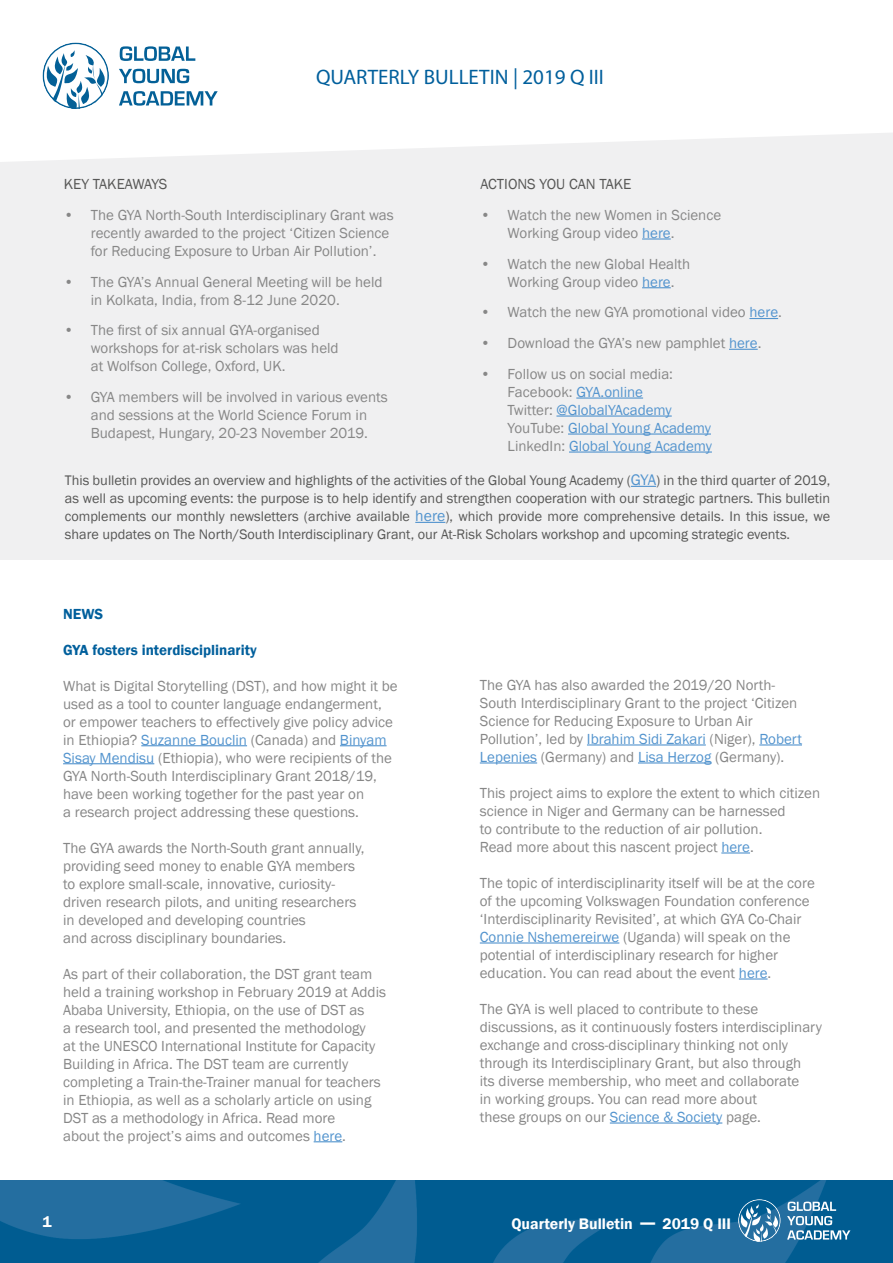
<style>
.page{position:relative;width:893px;height:1263px;background:#fff}
.page>*{position:absolute;margin:0;border:0;box-sizing:border-box;transform-origin:0 0}
.t1{font:21px "Myriad Pro";color:#005f9c}
.t2{font:600 15.75px "Franklin Gothic";color:#fff}
.t3{font:15px/18px "Franklin Gothic";color:#878787}
.t4{font:15px/18px "Franklin Gothic";color:#5394ce}
.t5{font:600 15px "Franklin Gothic";color:#005f9c}
.t6{font:15px "Franklin Gothic";color:#575756}
.t7{font:14.25px/18px "Franklin Gothic";color:#575756;text-align:justify}
.s1{color:#5394ce}
.s2{color:#878787}
.s3{font-size:15.75px;color:#5394ce}
.s4{font-size:21px}
</style>
<div class="page">
<div style="left:0;top:55px;width:893px;height:505px;background:#f0f0f1"></div>
<svg style="left:0;top:42px;width:893px;height:120px;fill:#fff"></svg>
<svg style="left:631px;top:486px;width:25px;height:1px"></svg>
<hr style="left:415px;top:522px;width:30px;height:1px;background:#5394ce">
<img style="left:0;top:1180px;width:893px;height:83px">
<svg style="left:738px;top:1199px;width:43px;height:43px"></svg>
<svg style="left:787px;top:1201px;width:63px;height:38px"></svg>
<svg style="left:43px;top:43px;width:66px;height:66px"></svg>
<svg style="left:120px;top:46px;width:75px;height:15px"></svg>
<svg style="left:119px;top:69px;width:70px;height:14px"></svg>
<svg style="left:119px;top:91px;width:99px;height:15px"></svg>
<hr style="left:141px;top:745px;width:106px;height:1px;background:#5394ce">
<hr style="left:340px;top:745px;width:47px;height:1px;background:#5394ce">
<hr style="left:63px;top:763px;width:91px;height:1px;background:#5394ce">
<svg style="left:314px;top:1141px;width:28px;height:1px"></svg>
<hr style="left:587px;top:744px;width:119px;height:1px;background:#5394ce">
<hr style="left:759px;top:744px;width:43px;height:1px;background:#5394ce">
<hr style="left:480px;top:762px;width:57px;height:1px;background:#5394ce">
<hr style="left:638px;top:762px;width:73px;height:1px;background:#5394ce">
<svg style="left:721px;top:852px;width:29px;height:1px"></svg>
<hr style="left:480px;top:942px;width:139px;height:1px;background:#5394ce">
<svg style="left:739px;top:978px;width:29px;height:1px"></svg>
<hr style="left:610px;top:1122px;width:112px;height:1px;background:#5394ce">
<hr style="left:642px;top:238px;width:29px;height:2px;background:#5394ce">
<svg style="left:642px;top:287px;width:29px;height:1px"></svg>
<svg style="left:749px;top:318px;width:29px;height:1px"></svg>
<svg style="left:729px;top:349px;width:29px;height:1px"></svg>
<hr style="left:576px;top:397px;width:67px;height:2px;background:#5394ce">
<hr style="left:556px;top:415px;width:116px;height:2px;background:#5394ce">
<hr style="left:568px;top:433px;width:143px;height:2px;background:#5394ce">
<hr style="left:569px;top:451px;width:143px;height:2px;background:#5394ce">
<h1 class="t1" style="left:316px;top:64px;width:289px">QUARTERLY BULLETIN | 2019 Q III</h1>
<p class="t6" style="left:64px;top:175px;width:105px">KEY TAKEAWAYS</p>
<p class="t3" style="left:91px;top:206px;width:304px;text-indent:-27px">• The GYA North-South Interdisciplinary Grant was recently awarded to the project ‘Citizen Science for Reducing Exposure to Urban Air Pollution’.</p>
<p class="t3" style="left:91px;top:273px;width:293px;text-indent:-27px">• The GYA’s Annual General Meeting will be held in Kolkata, India, from 8-12 June 2020.</p>
<p class="t3" style="left:91px;top:322px;width:249px;text-indent:-27px">• The first of six annual GYA-organised workshops for at-risk scholars was held at Wolfson College, Oxford, UK.</p>
<p class="t3" style="left:64px;top:388px;width:325px;text-align:center">• GYA members will be involved in various events and sessions at the World Science Forum in<br>Budapest, Hungary, 20-23 November 2019.</p>
<p class="t6" style="left:481px;top:175px;width:152px">ACTIONS YOU CAN TAKE</p>
<p class="t3" style="left:508px;top:206px;width:215px;text-indent:-27px">• Watch the new Women in Science<br>Working Group video <span class="s1">here</span>.</p>
<p class="t3" style="left:508px;top:255px;width:184px;text-indent:-27px">• Watch the new Global Health<br>Working Group video <span class="s1">here</span>.</p>
<p class="t3" style="left:481px;top:304px;width:303px">• Watch the new GYA promotional video <span class="s1">here</span>.</p>
<p class="t3" style="left:481px;top:334px;width:282px">• Download the GYA’s new pamphlet <span class="s1">here</span>.</p>
<p class="t4" style="left:508px;top:365px;width:206px;text-indent:-27px"><span class="s2">• Follow us on social media:<br>Facebook:</span> GYA.online<br><span class="s2">Twitter:</span> @GlobalYAcademy<br><span class="s2">YouTube:</span> Global Young Academy<br><span class="s2">LinkedIn:</span> Global Young Academy</p>
<p class="t7" style="left:65px;top:472px;width:767px">This bulletin provides an overview and highlights of the activities of the Global Young Academy (<span class="s3">GYA</span>) in the third quarter of 2019, as well as upcoming events: the purpose is to help identify and strengthen cooperation with our strategic partners. This bulletin complements our monthly newsletters (archive available <span class="s3">here</span>), which provide more comprehensive details. In this issue, we share updates on The North/South Interdisciplinary Grant, our At-Risk Scholars workshop and upcoming strategic events.</p>
<p class="t5" style="left:63px;top:604px;width:41px">NEWS</p>
<p class="t5" style="left:63px;top:640px;width:195px">GYA fosters interdisciplinarity</p>
<p class="t3" style="left:63px;top:677px;width:336px">What is Digital Storytelling (DST), and how might it be used as a tool to counter language endangerment, or empower teachers to effectively give policy advice in Ethiopia? <span class="s1">Suzanne Bouclin</span> (Canada) and <span class="s1">Binyam Sisay Mendisu</span> (Ethiopia), who were recipients of the GYA North-South Interdisciplinary Grant 2018/19, have been working together for the past year on<br>a research project addressing these questions.</p>
<p class="t3" style="left:63px;top:839px;width:303px">The GYA awards the North-South grant annually, providing seed money to enable GYA members to explore small-scale, innovative, curiosity&shy;driven research pilots, and uniting researchers in developed and developing countries<br>and across disciplinary boundaries.</p>
<p class="t3" style="left:63px;top:965px;width:324px">As part of their collaboration, the DST grant team held a training workshop in February 2019 at Addis Ababa University, Ethiopia, on the use of DST as<br>a research tool, and presented the methodology<br>at the UNESCO International Institute for Capacity Building in Africa. The DST team are currently completing a Train-the-Trainer manual for teachers in Ethiopia, as well as a scholarly article on using DST as a methodology in Africa. Read more<br>about the project’s aims and outcomes <span class="s1">here</span>.</p>
<p class="t3" style="left:480px;top:676px;width:324px">The GYA has also awarded the 2019/20 North-South Interdisciplinary Grant to the project ‘Citizen Science for Reducing Exposure to Urban Air Pollution’, led by <span class="s1">Ibrahim Sidi Zakari</span> (Niger), <span class="s1">Robert Lepenies</span> (Germany) and <span class="s1">Lisa Herzog</span> (Germany).</p>
<p class="t3" style="left:480px;top:784px;width:342px">This project aims to explore the extent to which citizen science in Niger and Germany can be harnessed<br>to contribute to the reduction of air pollution.<br>Read more about this nascent project <span class="s1">here</span>.</p>
<p class="t3" style="left:480px;top:874px;width:336px">The topic of interdisciplinarity itself will be at the core of the upcoming Volkswagen Foundation conference ‘Interdisciplinarity Revisited’, at which GYA Co-Chair <span class="s1">Connie Nshemereirwe</span> (Uganda) will speak on the potential of interdisciplinary research for higher education. You can read about the event <span class="s1">here</span>.</p>
<p class="t3" style="left:480px;top:1000px;width:344px">The GYA is well placed to contribute to these discussions, as it continuously fosters interdisciplinary exchange and cross-disciplinary thinking not only through its Interdisciplinary Grant, but also through<br>its diverse membership, who meet and collaborate<br>in working groups. You can read more about<br>these groups on our <span class="s1">Science &amp; Society</span> page.</p>
<p class="t2" style="left:43px;top:1212px;width:11px">1</p>
<p class="t2" style="left:511px;top:1214px;width:221px">Quarterly Bulletin <span class="s4">—</span> 2019 Q III</p>
</div>
